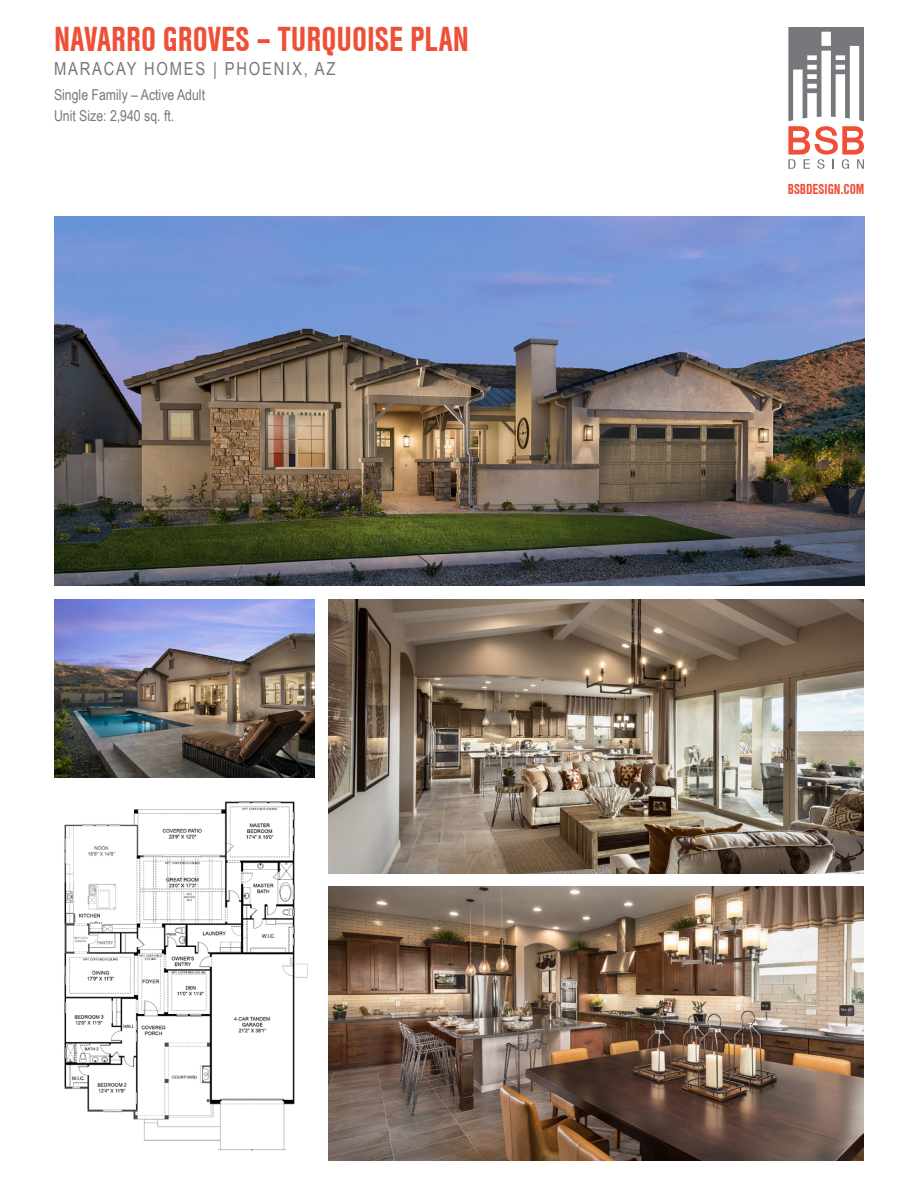
<style>
.page{position:relative;width:918px;height:1188px;background:#fff}
.page>*{position:absolute;margin:0;border:0;box-sizing:border-box;transform-origin:0 0}
.Project_Name{font:700 36px "Nimbus San Con";color:#ef4f37}
.Client_and_Location{font:18px "Arial Narrow";letter-spacing:.1em;color:#76787b}
.Project_Info{font:15px "Arial Narrow";color:#76787b}
.t1{font:700 15px "Nimbus San Con";color:#ef4f37}
</style>
<div class="page">
<svg style="left:788px;top:27px;width:76px;height:142px"></svg>
<img style="left:64px;top:801px;width:244px;height:350px">
<img style="left:54px;top:216px;width:811px;height:370px">
<img style="left:328px;top:599px;width:536px;height:274px">
<img style="left:328px;top:887px;width:536px;height:274px">
<img style="left:54px;top:599px;width:261px;height:179px">
<p class="Project_Name" style="left:54px;top:19px;width:417px">NAVARRO GROVES – TURQUOISE PLAN</p>
<p class="Client_and_Location" style="left:54px;top:56px;width:283px">MARACAY HOMES | PHOENIX, AZ</p>
<p class="Project_Info" style="left:54px;top:83px;width:153px">Single Family – Active Adult</p>
<p class="Project_Info" style="left:54px;top:104px;width:122px">Unit Size: 2,940 sq. ft.</p>
<p class="t1" style="left:788px;top:180px;width:78px">BSBDESIGN.COM</p>
</div>
